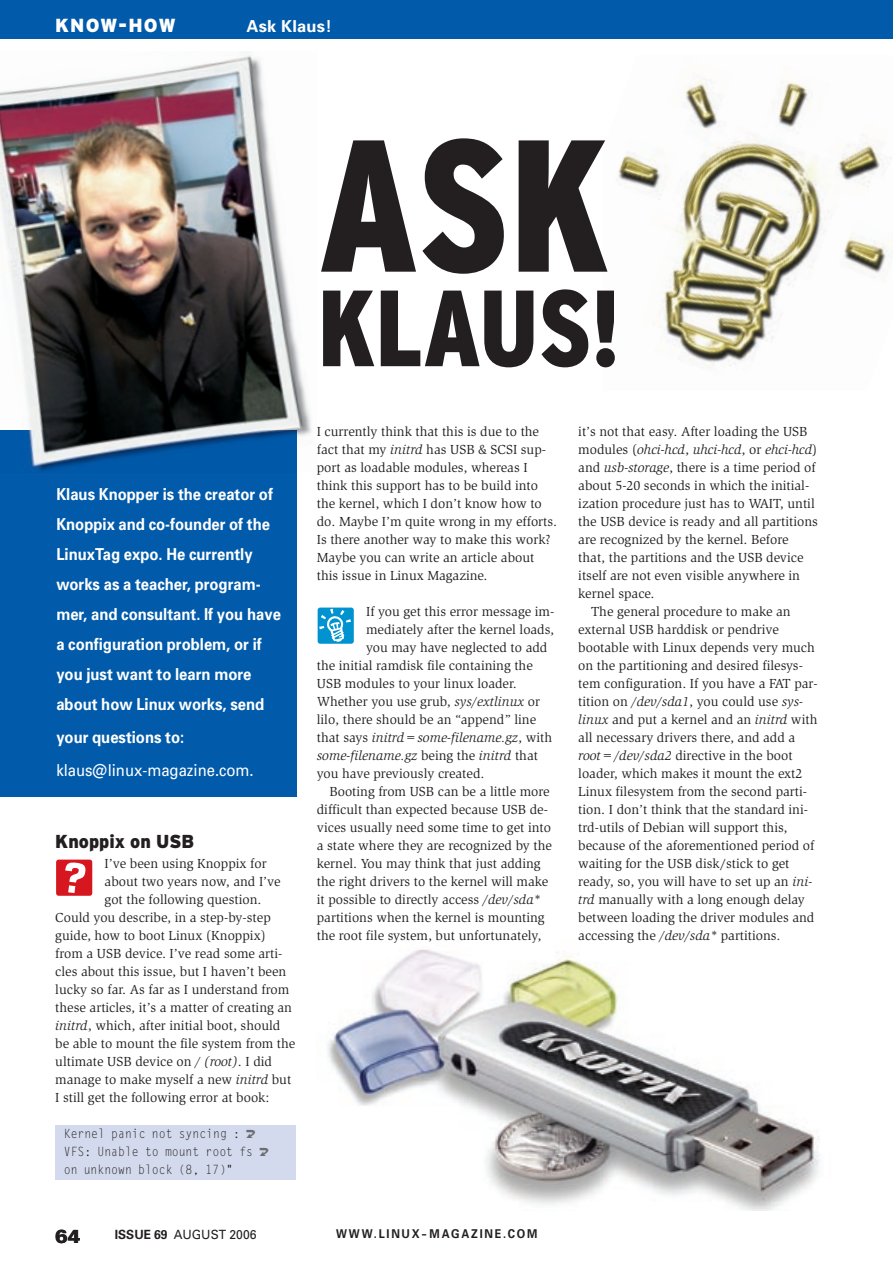
<style>
.page{position:relative;width:893px;height:1263px;background:#fff}
.page>*{position:absolute;margin:0;border:0;box-sizing:border-box;transform-origin:0 0}
.t1{font:900 condensed 187.5px "Interstate";color:#231f20;scale:.95 1}
.t2{font:900 condensed 108px "Interstate";color:#231f20;scale:.95 1}
.t3{font:900 18.9px "Interstate";letter-spacing:.06em;color:#fff}
.t4{font:900 18.9px "Univers";color:#231f20}
.t5{font:900 18.75px "Interstate";color:#231f20;scale:.95 1}
.t6{font:700 16.5px/30px "Univers";color:#fff;scale:.9 1}
.t7{font:16.5px "Univers";color:#fff;scale:.9 1}
.t8{font:700 16.5px "Univers";color:#fff}
.t9{font:13.5px/18px "Slimbach";color:#231f20}
.t10{font:italic 13.5px "Slimbach";color:#231f20}
.t11{font:12.75px/18px "Gothic Looser";color:#231f20;scale:.9 1}
.t12{font:12.75px "Univers";color:#231f20;scale:.95 1}
.t13{font:700 12.15px "Univers";letter-spacing:.16em;color:#231f20;scale:.9 1}
.s1{font-style:italic}
.s2{font-style:normal}
.s3{font-weight:700}
</style>
<div class="page">
<img style="left:327px;top:949px;width:493px;height:261px">
<div style="left:55px;top:1125px;width:241px;height:18px;background:#d4daed"></div>
<div style="left:55px;top:1143px;width:241px;height:18px;background:#d4daed"></div>
<div style="left:55px;top:1161px;width:241px;height:18px;background:#d4daed"></div>
<svg style="left:56px;top:860px;width:36px;height:36px"></svg>
<svg style="left:318px;top:608px;width:36px;height:36px"></svg>
<img style="left:616px;top:79px;width:277px;height:288px">
<div style="left:0;top:431px;width:297px;height:365px;background:#015aaa"></div>
<img style="left:0;top:57px;width:292px;height:257px">
<img style="left:0;top:314px;width:310px;height:117px">
<img style="left:210px;top:414px;width:102px;height:22px">
<img style="left:28px;top:431px;width:269px;height:41px">
<div style="left:0;top:0;width:893px;height:38px;background:#015aaa"></div>
<h3 class="t3" style="left:55px;top:15px;width:122px">KNOW-HOW</h3>
<p class="t8" style="left:247px;top:16px;width:87px">Ask Klaus!</p>
<h1 class="t1" style="left:318px;top:102px;width:309px">ASK</h1>
<h2 class="t2" style="left:318px;top:268px;width:319px">KLAUS!</h2>
<p class="t6" style="left:56px;top:478px;width:251px">Klaus Knopper is the creator of<br>Knoppix and co-founder of the<br>LinuxTag expo. He currently works as a teacher, program&shy;mer, and consultant. If you have a configuration problem, or if you just want to learn more about how Linux works, send</p>
<p class="t6" style="left:56px;top:721px;width:144px">your questions to:</p>
<p class="t7" style="left:56px;top:760px;width:221px">klaus@linux-magazine. com.</p>
<h3 class="t5" style="left:55px;top:831px;width:148px">Knoppix on USB</h3>
<p class="t9" style="left:105px;top:855px;width:164px">I’ve been using Knoppix for</p>
<p class="t9" style="left:105px;top:873px;width:178px">about two years now, and I’ve</p>
<p class="t9" style="left:105px;top:891px;width:158px">got the following question.</p>
<p class="t9" style="left:55px;top:909px;width:217px">Could you describe, in a step-by-step</p>
<p class="t9" style="left:55px;top:927px;width:212px">guide, how to boot Linux (Knoppix)</p>
<p class="t9" style="left:55px;top:945px;width:229px">from a USB device. I’ve read some arti-</p>
<p class="t9" style="left:55px;top:963px;width:233px">cles about this issue, but I haven’t been</p>
<p class="t9" style="left:55px;top:981px;width:236px">lucky so far. As far as I understand from</p>
<p class="t9" style="left:55px;top:999px;width:238px">these articles, it’s a matter of creating an</p>
<p class="t9" style="left:55px;top:1017px;width:227px"><span class="s1">initrd</span>, which, after initial boot, should</p>
<p class="t9" style="left:55px;top:1035px;width:242px">be able to mount the file system from the</p>
<p class="t9" style="left:55px;top:1053px;width:218px">ultimate USB device on <span class="s1">/ (root)</span>. I did</p>
<p class="t9" style="left:55px;top:1071px;width:238px">manage to make myself a new <span class="s1">initrd</span> but</p>
<p class="t9" style="left:55px;top:1089px;width:216px">I still get the following error at book:</p>
<p class="t11" style="left:64px;top:1124px;width:212px">Kernel panic not syncing :<br>VFS: Unable to mount root fs on unknown block (8, 17)"</p>
<p class="t9" style="left:317px;top:423px;width:242px">I currently think that this is due to the fact that my <span class="s1">initrd</span> has USB &amp; SCSI sup&shy;port as loadable modules, whereas I think this support has to be build into the kernel, which I don’t know how to do. Maybe I’m quite wrong in my efforts.<br>Is there another way to make this work?<br>Maybe you can write an article about this issue in Linux Magazine.</p>
<p class="t9" style="left:366px;top:603px;width:190px">If you get this error message im-</p>
<p class="t9" style="left:366px;top:621px;width:190px">mediately after the kernel loads,</p>
<p class="t9" style="left:366px;top:639px;width:183px">you may have neglected to add</p>
<p class="t9" style="left:317px;top:657px;width:218px">the initial ramdisk file containing the</p>
<p class="t9" style="left:317px;top:675px;width:202px">USB modules to your linux loader.</p>
<p class="t9" style="left:317px;top:693px;width:225px">Whether you use grub, <span class="s1">sys/extlinux</span> or</p>
<p class="t9" style="left:317px;top:711px;width:221px">lilo, there should be an “append” line</p>
<p class="t10" style="left:317px;top:730px;width:237px"><span class="s2">that says</span> initrd=some-filename.gz<span class="s2">, with</span></p>
<p class="t10" style="left:317px;top:748px;width:223px">some-filename.gz <span class="s2">being the</span> initrd <span class="s2">that</span></p>
<p class="t9" style="left:317px;top:765px;width:169px">you have previously created.</p>
<p class="t9" style="left:330px;top:783px;width:222px">Booting from USB can be a little more</p>
<p class="t9" style="left:317px;top:801px;width:233px">difficult than expected because USB de-</p>
<p class="t9" style="left:317px;top:819px;width:236px">vices usually need some time to get into</p>
<p class="t9" style="left:317px;top:837px;width:237px">a state where they are recognized by the</p>
<p class="t9" style="left:317px;top:855px;width:225px">kernel. You may think that just adding</p>
<p class="t9" style="left:317px;top:873px;width:233px">the right drivers to the kernel will make</p>
<p class="t9" style="left:317px;top:891px;width:225px">it possible to directly access <span class="s1">/dev/sda*</span></p>
<p class="t9" style="left:317px;top:909px;width:229px">partitions when the kernel is mounting</p>
<p class="t9" style="left:317px;top:927px;width:226px">the root file system, but unfortunately,</p>
<p class="t9" style="left:578px;top:423px;width:231px">it’s not that easy. After loading the USB</p>
<p class="t10" style="left:578px;top:442px;width:241px"><span class="s2">modules (</span>ohci-hcd<span class="s2">,</span> uhci-hcd<span class="s2">, or</span> ehci-hcd<span class="s2">)</span></p>
<p class="t9" style="left:578px;top:459px;width:239px">and <span class="s1">usb-storage</span>, there is a time period of</p>
<p class="t9" style="left:578px;top:477px;width:232px">about 5-20 seconds in which the initial-</p>
<p class="t9" style="left:578px;top:495px;width:238px">ization procedure just has to WAIT, until</p>
<p class="t9" style="left:578px;top:513px;width:241px">the USB device is ready and all partitions</p>
<p class="t9" style="left:578px;top:531px;width:212px">are recognized by the kernel. Before</p>
<p class="t9" style="left:578px;top:549px;width:227px">that, the partitions and the USB device</p>
<p class="t9" style="left:578px;top:567px;width:223px">itself are not even visible anywhere in</p>
<p class="t9" style="left:578px;top:585px;width:78px">kernel space.</p>
<p class="t9" style="left:591px;top:603px;width:201px">The general procedure to make an</p>
<p class="t9" style="left:578px;top:621px;width:202px">external USB harddisk or pendrive</p>
<p class="t9" style="left:578px;top:639px;width:238px">bootable with Linux depends very much</p>
<p class="t9" style="left:578px;top:657px;width:226px">on the partitioning and desired filesys-</p>
<p class="t9" style="left:578px;top:675px;width:241px">tem configuration. If you have a FAT par-</p>
<p class="t9" style="left:578px;top:693px;width:226px">tition on <span class="s1">/dev/sda1</span>, you could use <span class="s1">sys-</span></p>
<p class="t9" style="left:578px;top:711px;width:241px"><span class="s1">linux</span> and put a kernel and an <span class="s1">initrd</span> with</p>
<p class="t9" style="left:578px;top:729px;width:218px">all necessary drivers there, and add a</p>
<p class="t9" style="left:578px;top:747px;width:216px"><span class="s1">root=/dev/sda2</span> directive in the boot</p>
<p class="t9" style="left:578px;top:765px;width:226px">loader, which makes it mount the ext2</p>
<p class="t9" style="left:578px;top:783px;width:230px">Linux filesystem from the second parti-</p>
<p class="t9" style="left:578px;top:801px;width:231px">tion. I don’t think that the standard ini-</p>
<p class="t9" style="left:578px;top:819px;width:211px">trd-utils of Debian will support this,</p>
<p class="t9" style="left:578px;top:837px;width:238px">because of the aforementioned period of</p>
<p class="t9" style="left:578px;top:855px;width:213px">waiting for the USB disk/ stick to get</p>
<p class="t9" style="left:578px;top:873px;width:235px">ready, so, you will have to set up an <span class="s1">ini-</span></p>
<p class="t9" style="left:578px;top:891px;width:228px"><span class="s1">trd</span> manually with a long enough delay</p>
<p class="t9" style="left:578px;top:909px;width:238px">between loading the driver modules and</p>
<p class="t9" style="left:578px;top:927px;width:204px">accessing the <span class="s1">/dev/sda*</span> partitions.</p>
<h3 class="t4" style="left:55px;top:1225px;width:27px">64</h3>
<p class="t12" style="left:115px;top:1226px;width:151px"><span class="s3">ISSUE 69</span> AUGUST 2006</p>
<p class="t13" style="left:336px;top:1226px;width:225px">WWW.LINUX-MAGAZINE.COM</p>
</div>
